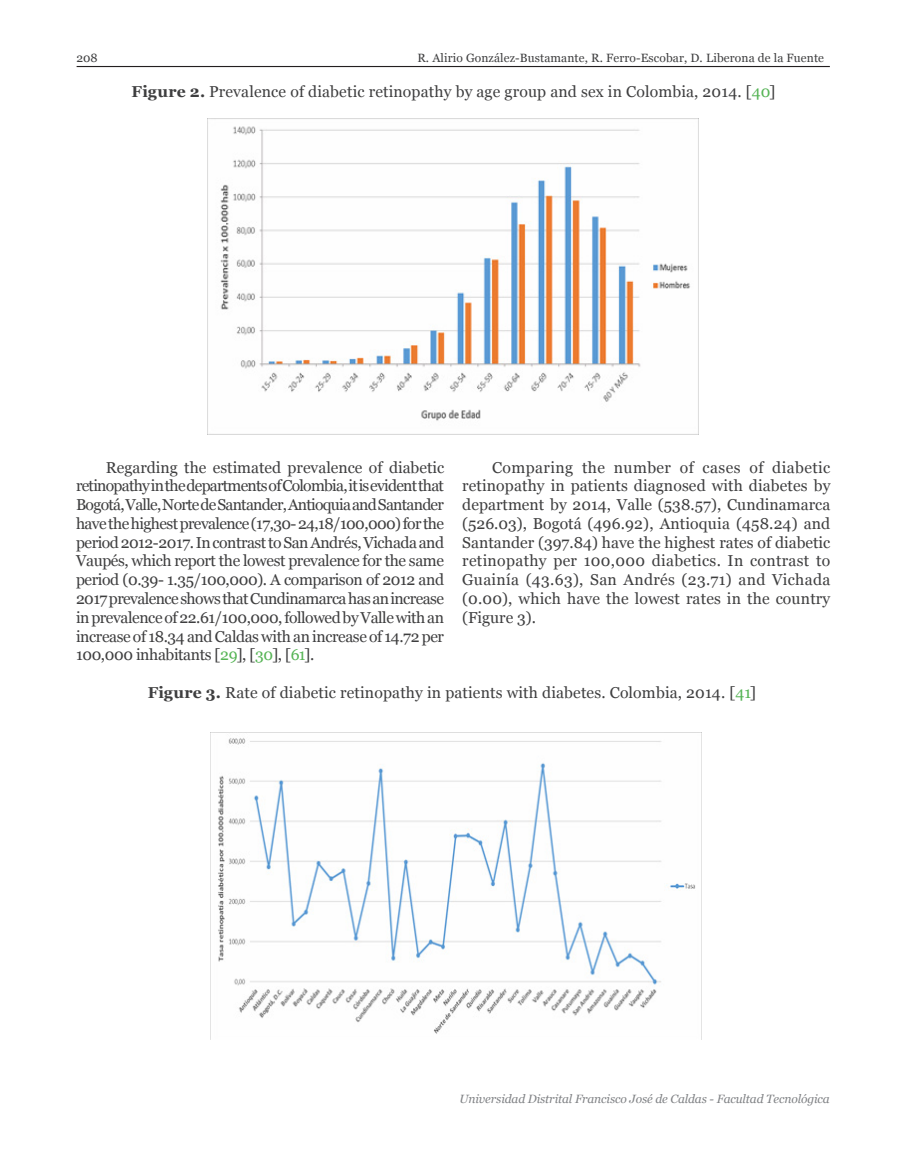
<style>
.page{position:relative;width:915px;height:1149px;background:#fff}
.page>*{position:absolute;margin:0;border:0;box-sizing:border-box;transform-origin:0 0}
.TXT-General{font:15.75px/18.8px "Georgia";letter-spacing:-.005em;color:#3e3e3f;text-align:justify}
.Figura{font:15.75px "Georgia";letter-spacing:.01em;color:#3e3e3f}
.t1{font:12px "Georgia";letter-spacing:.01em;color:#3e3e3f}
.t2{font:italic 12px "Georgia";letter-spacing:-.01em;color:#808285}
.s1{font-weight:700}
.s2{color:#56b455}
</style>
<div class="page">
<hr style="left:77px;top:66px;width:752px;height:1px;background:#231f20">
<img style="left:207px;top:119px;width:483px;height:315px">
<img style="left:210px;top:732px;width:491px;height:307px">
<p class="t1" style="left:77px;top:49px;width:22px">208</p>
<p class="t1" style="left:417px;top:49px;width:408px">R. Alirio González-Bustamante, R. Ferro-Escobar, D. Liberona de la Fuente</p>
<p class="Figura" style="left:131px;top:80px;width:645px"><span class="s1">Figure 2.</span> Prevalence of diabetic retinopathy by age group and sex in Colombia, 2014. [<span class="s2">40</span>]</p>
<p class="TXT-General" style="left:76px;top:457px;width:369px;text-indent:30px">Regarding the estimated prevalence of diabetic retinopathy in the departments of Colombia, it is evident that Bogotá, Valle, Norte de Santander, Antioquia and Santander havethehighestprevalence(17,30-24,18/100,000)forthe period 2012-2017. In contrast to San Andrés, Vichada and Vaupés, which report the lowest prevalence for the same period (0.39- 1.35/100,000). A comparison of 2012 and 2017 prevalence shows that Cundinamarca has an increase in prevalence of 22.61/100,000, followed by Valle with an increase of 18.34 and Caldas with an increase of 14.72 per 100,000 inhabitants [<span class="s2">29</span>], [<span class="s2">30</span>], [<span class="s2">61</span>].</p>
<p class="TXT-General" style="left:462px;top:457px;width:369px;text-indent:30px">Comparing the number of cases of diabetic retinopathy in patients diagnosed with diabetes by department by 2014, Valle (538.57), Cundinamarca (526.03), Bogotá (496.92), Antioquia (458.24) and Santander (397.84) have the highest rates of diabetic retinopathy per 100,000 diabetics. In contrast to Guainía (43.63), San Andrés (23.71) and Vichada (0.00), which have the lowest rates in the country (Figure 3).</p>
<p class="Figura" style="left:148px;top:680px;width:609px"><span class="s1">Figure 3.</span> Rate of diabetic retinopathy in patients with diabetes. Colombia, 2014. [<span class="s2">41</span>]</p>
<p class="t2" style="left:459px;top:1089px;width:371px">Universidad Distrital Francisco José de Caldas - Facultad Tecnológica</p>
</div>
